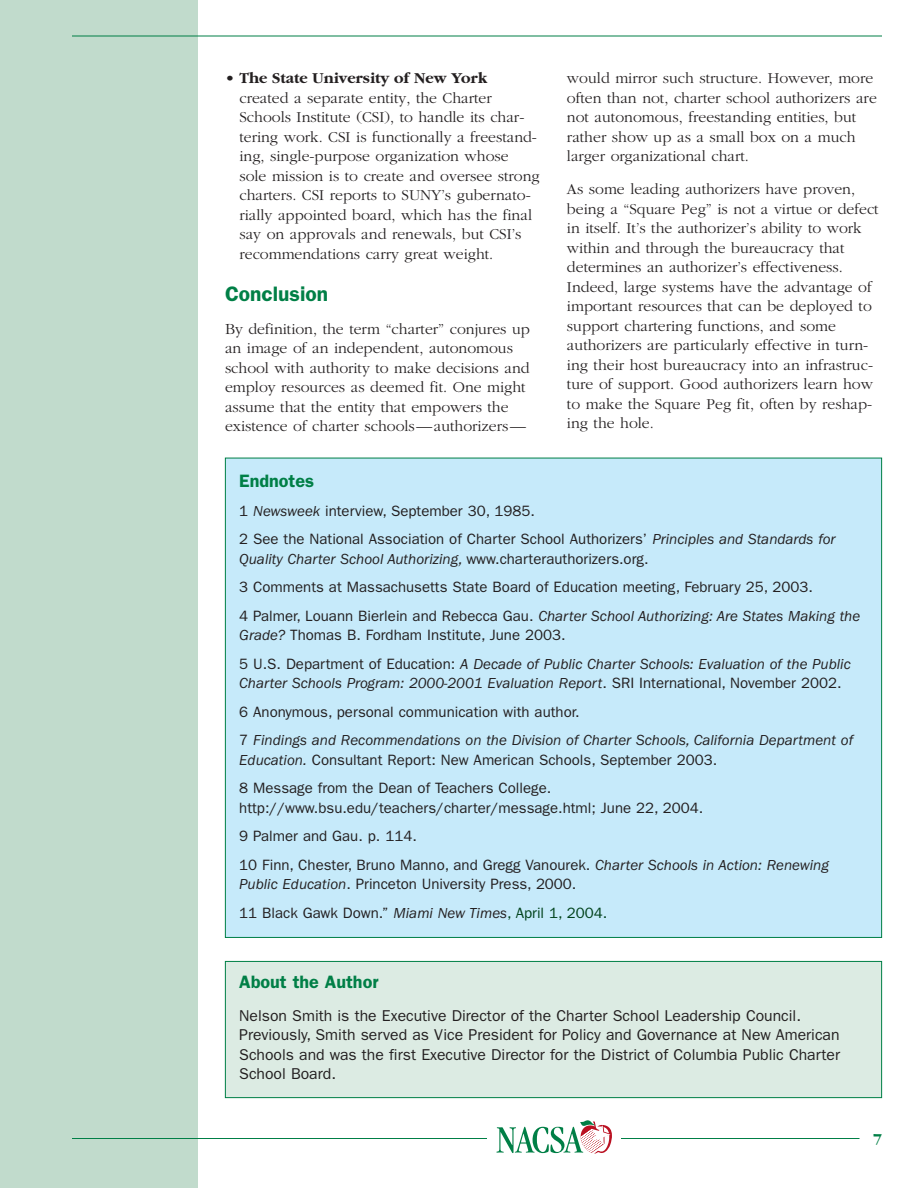
<style>
.page{position:relative;width:918px;height:1188px;background:#fff}
.page>*{position:absolute;margin:0;border:0;box-sizing:border-box;transform-origin:0 0}
.t1{font:600 21px "Franklin Gothic";color:#007f46}
.t2{font:600 18px "Franklin Gothic";color:#007f46}
.t3{font:300 15.75px/19.5px "Garamond";color:#231f20}
.t4{font:15.75px/19.5px "Franklin Gothic";color:#231f20}
.t5{font:700 15.75px "Garamond";color:#231f20}
.t6{font:700 15.75px "Garamond";color:#007f46}
.t7{font:15px/28.5px "Franklin Gothic";color:#231f20}
.t8{font:italic 15px/28.5px "Franklin Gothic";color:#231f20}
.s1{font-style:italic}
.s2{font-style:normal}
.s3{color:#00421b}
</style>
<div class="page">
<div style="left:0;top:0;width:198px;height:1188px;background:#c1dbcc"></div>
<hr style="left:72px;top:36px;width:810px;height:1px;background:#007f46">
<hr style="left:72px;top:1138px;width:788px;height:1px;background:#007f46">
<div style="left:488px;top:1116px;width:133px;height:40px;background:#fff"></div>
<svg style="left:496px;top:1120px;width:116px;height:34px"></svg>
<div style="left:225px;top:458px;width:657px;height:479px;background:#c6eafa"></div>
<div style="left:225px;top:961px;width:657px;height:137px;background:#dcebe3"></div>
<div style="left:225px;top:961px;width:657px;height:137px;border:1px solid #007f46"></div>
<p class="t5" style="left:225px;top:68px;width:264px">• The State University of New York</p>
<p class="t3" style="left:239px;top:87px;width:302px">created a separate entity, the Charter Schools Institute (CSI), to handle its char&shy;tering work. CSI is functionally a freestand&shy;ing, single-purpose organization whose sole mission is to create and oversee strong charters. CSI reports to SUNY’s gubernato&shy;rially appointed board, which has the final say on approvals and renewals, but CSI’s recommendations carry great weight.</p>
<h1 class="t1" style="left:225px;top:286px;width:105px">Conclusion</h1>
<p class="t3" style="left:225px;top:318px;width:307px">By definition, the term “charter” conjures up an image of an independent, autonomous school with authority to make decisions and employ resources as deemed fit. One might assume that the entity that empowers the existence of charter schools—authorizers—</p>
<p class="t3" style="left:567px;top:68px;width:311px">would mirror such structure. However, more often than not, charter school authorizers are not autonomous, freestanding entities, but rather show up as a small box on a much larger organizational chart.</p>
<p class="t3" style="left:567px;top:179px;width:313px">As some leading authorizers have proven, being a “Square Peg” is not a virtue or defect in itself. It’s the authorizer’s ability to work within and through the bureaucracy that determines an authorizer’s effectiveness.<br>Indeed, large systems have the advantage of important resources that can be deployed to support chartering functions, and some authorizers are particularly effective in turn&shy;ing their host bureaucracy into an infrastruc&shy;ture of support. Good authorizers learn how to make the Square Peg fit, often by reshap&shy;ing the hole.</p>
<p class="t2" style="left:239px;top:475px;width:76px">Endnotes</p>
<p class="t7" style="left:239px;top:498px;width:598px">1 <span class="s1">Newsweek</span> interview, September 30, 1985.<br>2 See the National Association of Charter School Authorizers’ <span class="s1">Principles and Standards for</span></p>
<p class="t7" style="left:239px;top:546px;width:623px"><span class="s1">Quality Charter School Authorizing,</span> www.charterauthorizers.org.<br>3 Comments at Massachusetts State Board of Education meeting, February 25, 2003.<br>4 Palmer, Louann Bierlein and Rebecca Gau. <span class="s1">Charter School Authorizing: Are States Making the</span></p>
<p class="t7" style="left:239px;top:622px;width:613px"><span class="s1">Grade?</span> Thomas B. Fordham Institute, June 2003.<br>5 U.S. Department of Education: <span class="s1">A Decade of Public Charter Schools: Evaluation of the Public</span></p>
<p class="t8" style="left:239px;top:670px;width:615px">Charter Schools Program: 2000-2001 Evaluation Report<span class="s2">. SRI International, November 2002.<br>6 Anonymous, personal communication with author.<br>7</span> Findings and Recommendations on the Division of Charter Schools, California Department of</p>
<p class="t7" style="left:239px;top:747px;width:479px"><span class="s1">Education.</span> Consultant Report: New American Schools, September 2003.<br>8 Message from the Dean of Teachers College.</p>
<p class="t7" style="left:239px;top:795px;width:591px">http://www.bsu.edu/teachers/charter/message.html; June 22, 2004.<br>9 Palmer and Gau. p. 114.<br>10 Finn, Chester, Bruno Manno, and Gregg Vanourek. <span class="s1">Charter Schools in Action: Renewing</span></p>
<p class="t7" style="left:239px;top:871px;width:370px"><span class="s1">Public Education</span>. Princeton University Press, 2000.<br>11 Black Gawk Down.” <span class="s1">Miami New Times</span><span class="s3">, April 1, 2004.</span></p>
<p class="t2" style="left:239px;top:975px;width:141px">About the Author</p>
<p class="t4" style="left:239px;top:1007px;width:602px">Nelson Smith is the Executive Director of the Charter School Leadership Council.<br>Previously, Smith served as Vice President for Policy and Governance at New American Schools and was the first Executive Director for the District of Columbia Public Charter School Board.</p>
<p class="t6" style="left:873px;top:1129px;width:10px">7</p>
</div>
